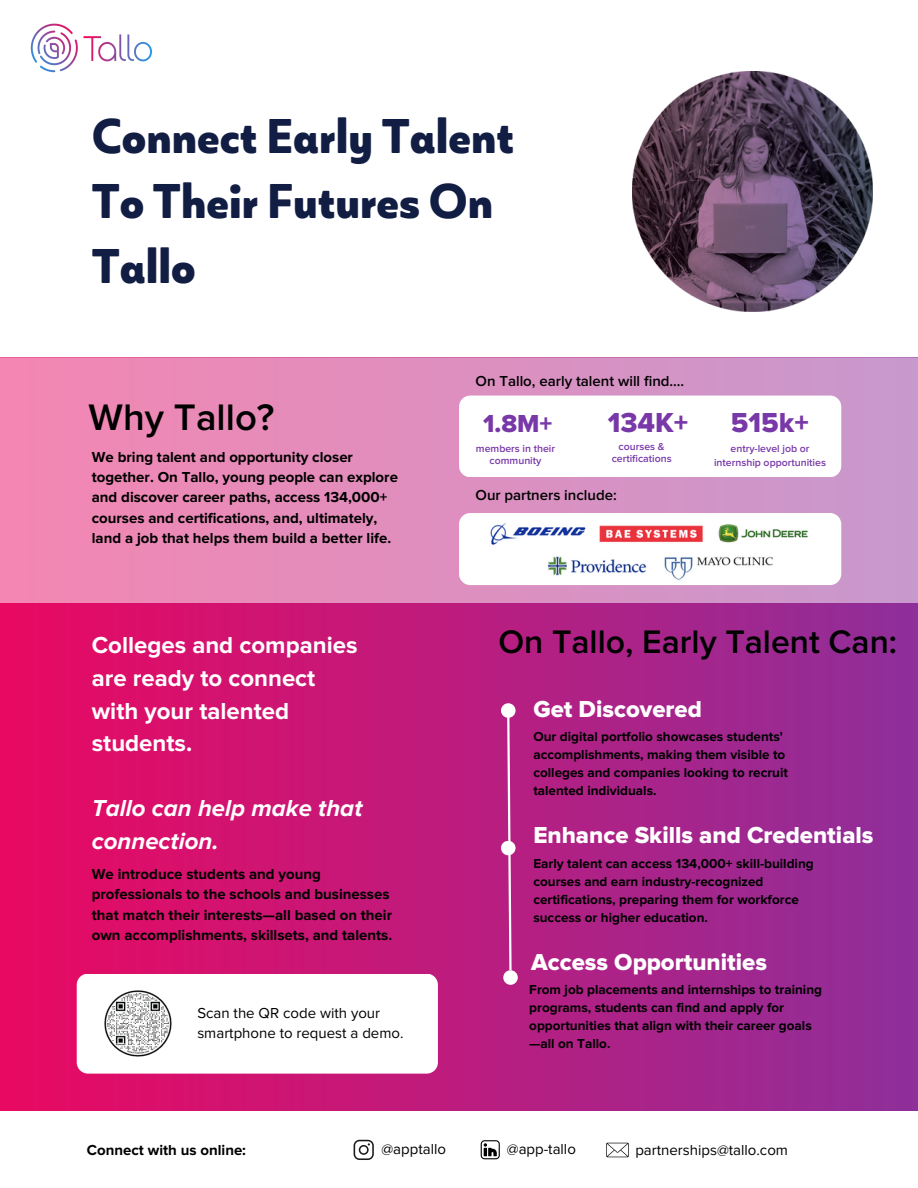
<style>
.page{position:relative;width:918px;height:1188px;background:#fff}
.page>*{position:absolute;margin:0;border:0;box-sizing:border-box;transform-origin:0 0}
.t1{font:700 47.25px/65.2px "Blauth";color:#121d44}
.t2{font:600 38.25px "Proxima Nova";color:#000}
.t3{font:600 33.75px "Proxima Nova";color:#000}
.t4{font:28.5px "Proxima Nova Extrabld";color:#7838a8}
.t5{font:25.5px "Proxima Nova Extrabld";color:#7838a8}
.t6{font:700 24px/32.7px "Proxima Nova";color:#fff}
.t7{font:24px "Proxima Nova Extrabld";color:#fff}
.t8{font:italic 700 24px/32.7px "Proxima Nova";color:#fff}
.t9{font:700 15px/20.2px "Proxima Nova";color:#000}
.t10{font:15px/20.2px "Proxima Nova";color:#000}
.t11{font:600 15px "Proxima Nova";color:#000}
.t12{font:700 13.5px/18px "Proxima Nova";color:#000}
.t13{font:600 10.5px/12.3px "Proxima Nova";color:#7838a8;text-align:center}
</style>
<div class="page">
<div style="left:0;top:357px;width:918px;height:770px;background:linear-gradient(to right,#e90a62,#8f309a)"></div>
<svg style="left:0;top:357px;width:918px;height:246px;background:#e08dbd"></svg>
<div style="left:0;top:1112px;width:918px;height:76px;background:#fff"></div>
<div style="left:459px;top:396px;width:382px;height:81px;background:#fff;border-radius:11px"></div>
<div style="left:459px;top:513px;width:382px;height:72px;background:#fff;border-radius:11px"></div>
<div style="left:77px;top:974px;width:361px;height:100px;background:#fff;border-radius:11px"></div>
<svg style="left:506px;top:717px;width:7px;height:254px"></svg>
<div style="left:501px;top:703px;width:15px;height:15px;background:#fff;border-radius:50%"></div>
<div style="left:501px;top:841px;width:15px;height:14px;background:#fff;border-radius:50%"></div>
<div style="left:503px;top:970px;width:15px;height:15px;background:#fff;border-radius:50%"></div>
<img style="left:633px;top:72px;width:239px;height:239px">
<img style="left:31px;top:24px;width:121px;height:48px">
<img style="left:104px;top:990px;width:68px;height:67px">
<svg style="left:354px;top:1140px;width:20px;height:20px"></svg>
<svg style="left:481px;top:1140px;width:19px;height:19px"></svg>
<svg style="left:606px;top:1143px;width:23px;height:14px"></svg>
<img style="left:490px;top:523px;width:318px;height:58px">
<h2 class="t1" style="left:92px;top:102px;width:424px">Connect Early Talent<br>To Their Futures On<br>Tallo</h2>
<h4 class="t2" style="left:89px;top:400px;width:187px">Why Tallo?</h4>
<p class="t9" style="left:92px;top:448px;width:308px">We bring talent and opportunity closer together. On Tallo, young people can explore and discover career paths, access 134,000+ courses and certifications, and, ultimately, land a job that helps them build a better life.</p>
<p class="t6" style="left:92px;top:630px;width:267px">Colleges and companies are ready to connect with your talented students.</p>
<p class="t8" style="left:92px;top:793px;width:272px">Tallo can help make that connection.</p>
<p class="t9" style="left:92px;top:865px;width:302px">We introduce students and young professionals to the schools and businesses that match their interests—all based on their own accomplishments, skillsets, and talents.</p>
<p class="t10" style="left:197px;top:1004px;width:208px">Scan the QR code with your smartphone to request a demo.</p>
<p class="t11" style="left:476px;top:374px;width:210px">On Tallo, early talent will find....</p>
<h5 class="t5" style="left:483px;top:412px;width:71px">1.8M+</h5>
<p class="t4" style="left:608px;top:409px;width:82px">134K+</p>
<p class="t4" style="left:731px;top:409px;width:79px">515k+</p>
<p class="t13" style="left:476px;top:443px;width:81px">members in their community</p>
<p class="t13" style="left:612px;top:441px;width:62px">courses &amp; certifications</p>
<p class="t13" style="left:714px;top:442px;width:113px;line-height:14px">entry-level job or internship opportunities</p>
<p class="t11" style="left:476px;top:488px;width:143px">Our partners include:</p>
<p class="t3" style="left:498px;top:626px;width:400px">On Tallo, Early Talent Can:</p>
<p class="t7" style="left:533px;top:698px;width:170px">Get Discovered</p>
<p class="t12" style="left:533px;top:728px;width:256px">Our digital portfolio showcases students' accomplishments, making them visible to colleges and companies looking to recruit talented individuals.</p>
<p class="t7" style="left:533px;top:824px;width:342px">Enhance Skills and Credentials</p>
<p class="t12" style="left:533px;top:855px;width:282px">Early talent can access 134,000+ skill-building courses and earn industry-recognized certifications, preparing them for workforce success or higher education.</p>
<h3 class="t7" style="left:531px;top:951px;width:237px">Access Opportunities</h3>
<p class="t12" style="left:529px;top:981px;width:294px">From job placements and internships to training programs, students can find and apply for opportunities that align with their career goals —all on Tallo.</p>
<p class="t9" style="left:87px;top:1140px;width:161px">Connect with us online:</p>
<p class="t10" style="left:382px;top:1140px;width:66px">@apptallo</p>
<h6 class="t10" style="left:507px;top:1140px;width:70px">@app-tallo</h6>
<p class="t10" style="left:635px;top:1140px;width:154px">partnerships@tallo.com</p>
</div>
